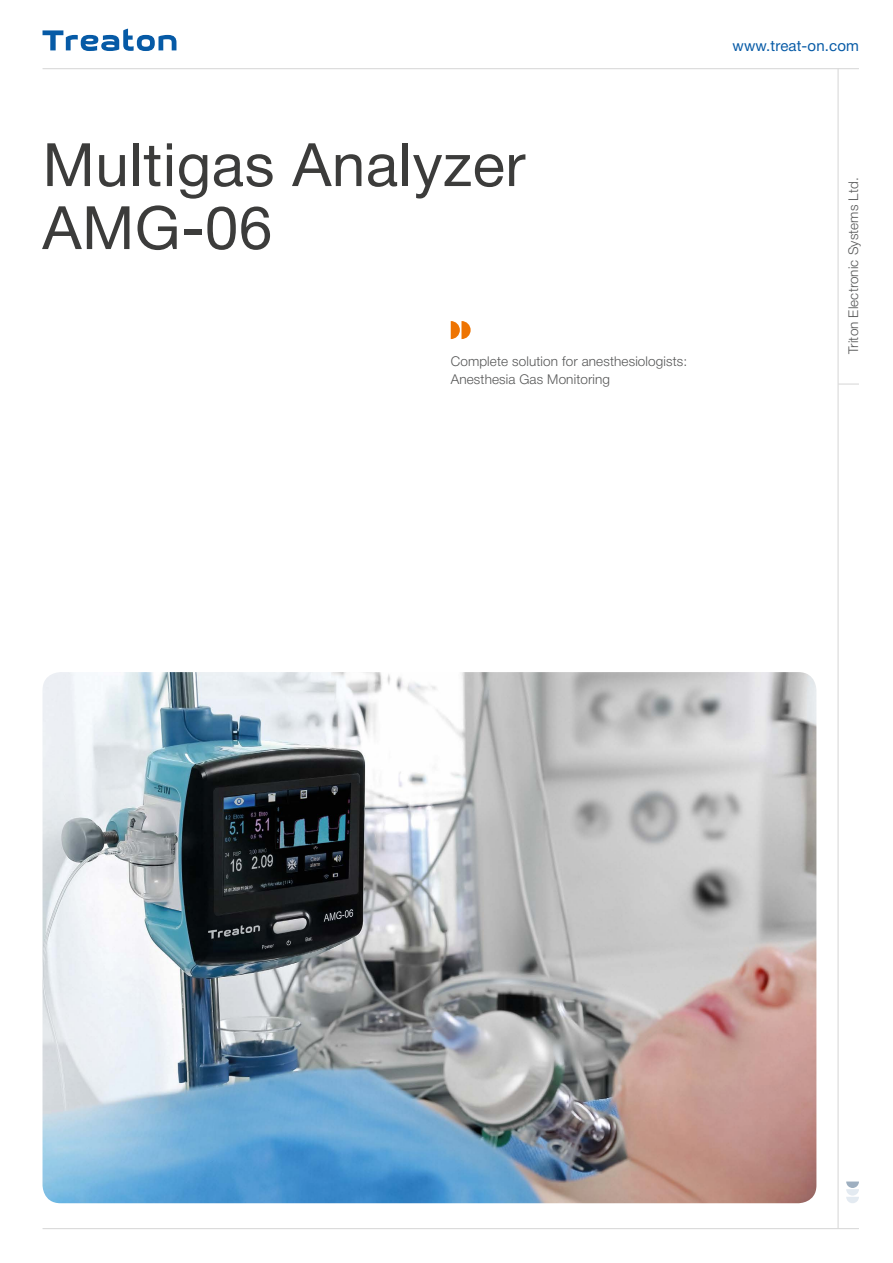
<style>
.page{position:relative;width:893px;height:1263px;background:#fff}
.page>*{position:absolute;margin:0;border:0;box-sizing:border-box;transform-origin:0 0}
.t1{font:60px/63px "Helvetica Neue Cyr";letter-spacing:.01em;color:#3c3c3b}
.t2{font:15px "Helvetica Neue Cyr";letter-spacing:.01em;color:#065aa6}
.t3{font:300 13.5px/18px "Helvetica Neue Cyr";letter-spacing:.01em;color:#555656}
</style>
<div class="page">
<svg style="left:43px;top:29px;width:133px;height:22px"></svg>
<hr style="left:837px;top:68px;width:2px;height:1160px;background:#dadada">
<hr style="left:838px;top:383px;width:21px;height:2px;background:#dadada">
<hr style="left:43px;top:1228px;width:816px;height:1px;background:#dadada">
<hr style="left:43px;top:68px;width:816px;height:1px;background:#dadada">
<svg style="left:846px;top:1181px;width:13px;height:22px"></svg>
<img style="left:43px;top:672px;width:773px;height:531px">
<svg style="left:451px;top:321px;width:20px;height:18px"></svg>
<h1 class="t1" style="left:43px;top:134px;width:484px">Multigas Analyzer<br>AMG-06</h1>
<p class="t3" style="left:451px;top:352px;width:238px">Complete solution for anesthesiologists:<br>Anesthesia Gas Monitoring</p>
<p class="t2" style="left:732px;top:38px;width:128px">www.treat-on.com</p>
<p class="t3" style="left:844px;top:354px;width:178px;rotate:-90deg">Triton Electronic Systems Ltd.</p>
</div>
